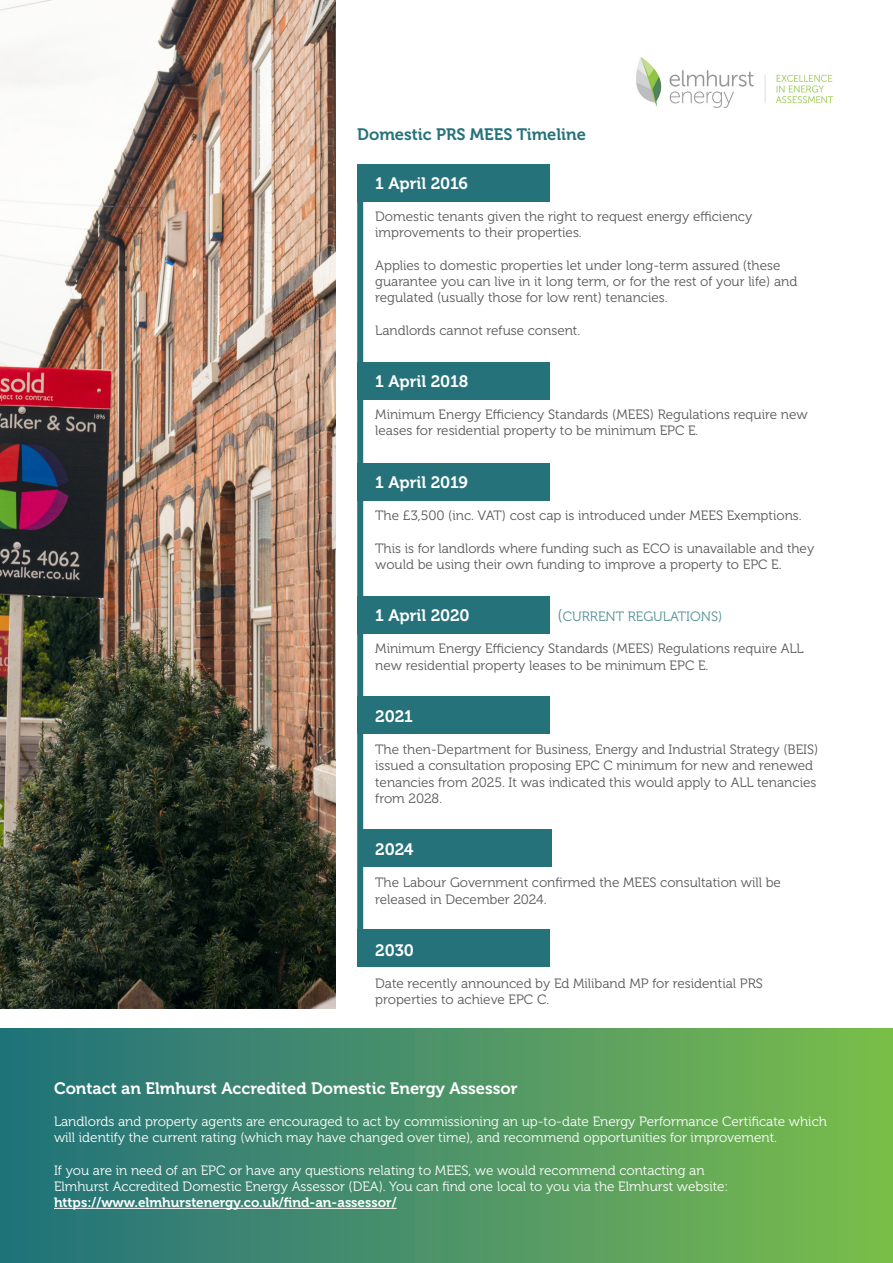
<style>
.page{position:relative;width:893px;height:1263px;background:#fff}
.page>*{position:absolute;margin:0;border:0;box-sizing:border-box;transform-origin:0 0}
.t1{font:16.5px "Museo 700";color:#fff}
.t2{font:16.5px "Museo 700";color:#26727a}
.t3{font:13.5px/16.2px "Museo 300";color:#57585a}
.t4{font:13.5px/16.2px "Museo 300";color:#fff}
.t5{font:13.5px "Museo 700";color:#fff}
.t6{font:13.5px "Museo 300";color:#518e95}
.s1{font-size:16.5px}
</style>
<div class="page">
<div style="left:357px;top:187px;width:6px;height:774px;background:#26727a"></div>
<div style="left:0;top:1029px;width:893px;height:234px;background:linear-gradient(to right,#22707f,#7abb4d)"></div>
<hr style="left:54px;top:1208px;width:343px;height:1px;background:#fff">
<div style="left:357px;top:164px;width:193px;height:37px;background:#26727a"></div>
<div style="left:357px;top:362px;width:193px;height:38px;background:#26727a"></div>
<div style="left:357px;top:463px;width:193px;height:38px;background:#26727a"></div>
<div style="left:357px;top:596px;width:193px;height:38px;background:#26727a"></div>
<div style="left:357px;top:696px;width:193px;height:38px;background:#26727a"></div>
<div style="left:359px;top:829px;width:193px;height:38px;background:#26727a"></div>
<div style="left:357px;top:929px;width:193px;height:38px;background:#26727a"></div>
<img style="left:0;top:0;width:336px;height:1008px">
<img style="left:636px;top:57px;width:198px;height:51px">
<p class="t2" style="left:357px;top:125px;width:230px">Domestic PRS MEES Timeline</p>
<p class="t1" style="left:375px;top:174px;width:94px">1 April 2016</p>
<p class="t3" style="left:375px;top:209px;width:378px">Domestic tenants given the right to request energy efficiency improvements to their properties.</p>
<p class="t3" style="left:375px;top:257px;width:424px">Applies to domestic properties let under long-term assured (these guarantee you can live in it long term, or for the rest of your life) and regulated (usually those for low rent) tenancies.</p>
<p class="t3" style="left:375px;top:322px;width:207px">Landlords cannot refuse consent.</p>
<p class="t1" style="left:375px;top:372px;width:95px">1 April 2018</p>
<p class="t3" style="left:375px;top:407px;width:434px">Minimum Energy Efficiency Standards (MEES) Regulations require new leases for residential property to be minimum EPC E.</p>
<p class="t1" style="left:375px;top:473px;width:94px">1 April 2019</p>
<p class="t3" style="left:375px;top:508px;width:428px">The £3,500 (inc. VAT) cost cap is introduced under MEES Exemptions.</p>
<p class="t3" style="left:375px;top:540px;width:441px">This is for landlords where funding such as ECO is unavailable and they would be using their own funding to improve a property to EPC E.</p>
<p class="t1" style="left:375px;top:606px;width:96px">1 April 2020</p>
<p class="t6" style="left:558px;top:609px;width:166px"><span class="s1">(</span>CURRENT REGULATIONS)</p>
<p class="t3" style="left:375px;top:641px;width:430px">Minimum Energy Efficiency Standards (MEES) Regulations require ALL new residential property leases to be minimum EPC E.</p>
<p class="t1" style="left:375px;top:707px;width:39px">2021</p>
<p class="t3" style="left:375px;top:742px;width:445px">The then-Department for Business, Energy and Industrial Strategy (BEIS) issued a consultation proposing EPC C minimum for new and renewed tenancies from 2025. It was indicated this would apply to ALL tenancies from 2028.</p>
<p class="t1" style="left:375px;top:840px;width:40px">2024</p>
<p class="t3" style="left:375px;top:875px;width:407px">The Labour Government confirmed the MEES consultation will be released in December 2024.</p>
<p class="t1" style="left:375px;top:941px;width:40px">2030</p>
<p class="t3" style="left:375px;top:976px;width:389px">Date recently announced by Ed Miliband MP for residential PRS properties to achieve EPC C.</p>
<p class="t1" style="left:54px;top:1079px;width:465px">Contact an Elmhurst Accredited Domestic Energy Assessor</p>
<p class="t4" style="left:54px;top:1113px;width:774px">Landlords and property agents are encouraged to act by commissioning an up-to-date Energy Performance Certificate which will identify the current rating (which may have changed over time), and recommend opportunities for improvement.</p>
<p class="t4" style="left:54px;top:1162px;width:676px">If you are in need of an EPC or have any questions relating to MEES, we would recommend contacting an<br>Elmhurst Accredited Domestic Energy Assessor (DEA). You can find one local to you via the Elmhurst website:</p>
<p class="t5" style="left:54px;top:1195px;width:344px">https://www.elmhurstenergy.co.uk/find-an-assessor/</p>
</div>
